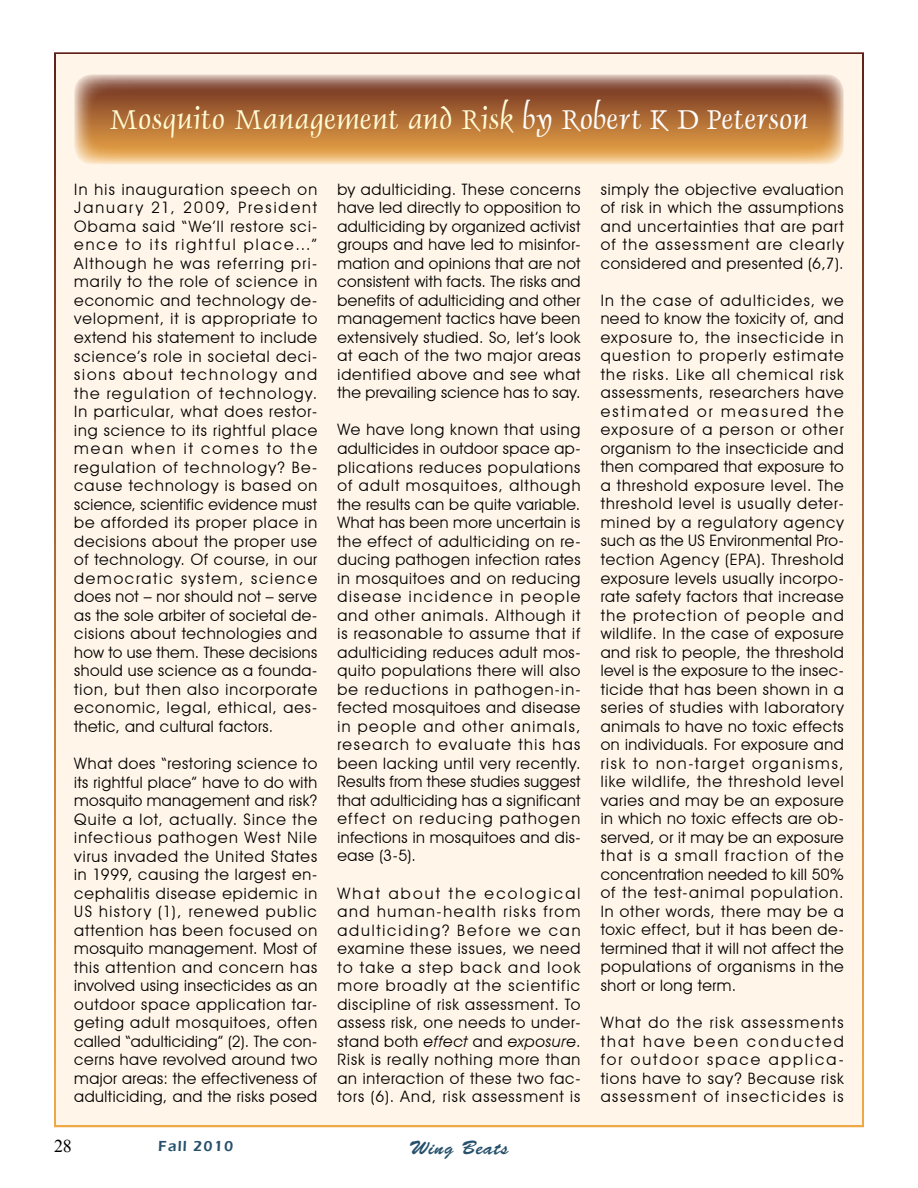
<style>
.page{position:relative;width:918px;height:1188px;background:#fff}
.page>*{position:absolute;margin:0;border:0;box-sizing:border-box;transform-origin:0 0}
.t1{font:31.5px "Dauphin Plain";letter-spacing:.025em;color:#fffcd5}
.t2{font:19.5px "Brush Script Std";letter-spacing:.04em;color:#26506c}
.t3{font:18px "Times New Roman";color:#000}
.t4{font:15.75px/18.5px "Avant Garde IT Cby BT";letter-spacing:.045em;color:#000;text-align:justify}
.t5{font:600 15px "Eras ITC";letter-spacing:.08em;color:#26506c}
.s1{color:#fff}
.s2{font-style:italic}
</style>
<div class="page">
<div style="left:54px;top:52px;width:810px;height:1075px;background:#fff5e9;border:4px solid #fff"></div>
<svg style="left:74px;top:74px;width:770px;height:90px;background:#b97f4e"></svg>
<h1 class="t1" style="left:110px;top:99px;width:700px">Mosquito Management and Risk <span class="s1">by Robert K D Peterson</span></h1>
<p class="t4" style="left:74px;top:180px;width:245px">In his inauguration speech on January 21, 2009, President Obama said “We’ll restore sci&shy;ence to its rightful place…” Although he was referring pri&shy;marily to the role of science in economic and technology de&shy;velopment, it is appropriate to extend his statement to include science’s role in societal deci&shy;sions about technology and the regulation of technology.<br>In particular, what does restor&shy;ing science to its rightful place mean when it comes to the regulation of technology? Be&shy;cause technology is based on science, scientific evidence must be afforded its proper place in decisions about the proper use of technology. Of course, in our democratic system, science does not – nor should not – serve as the sole arbiter of societal de&shy;cisions about technologies and how to use them. These decisions should use science as a founda&shy;tion, but then also incorporate economic, legal, ethical, aes&shy;thetic, and cultural factors.</p>
<p class="t4" style="left:74px;top:754px;width:245px">What does “restoring science to its rightful place” have to do with mosquito management and risk?<br>Quite a lot, actually. Since the infectious pathogen West Nile virus invaded the United States in 1999, causing the largest en&shy;cephalitis disease epidemic in US history (1), renewed public attention has been focused on mosquito management. Most of this attention and concern has involved using insecticides as an outdoor space application tar&shy;geting adult mosquitoes, often called “adulticiding” (2). The con&shy;cerns have revolved around two major areas: the effectiveness of adulticiding, and the risks posed</p>
<p class="t4" style="left:337px;top:180px;width:245px">by adulticiding. These concerns have led directly to opposition to adulticiding by organized activist groups and have led to misinfor&shy;mation and opinions that are not consistent with facts. The risks and benefits of adulticiding and other management tactics have been extensively studied. So, let’s look at each of the two major areas identified above and see what the prevailing science has to say.</p>
<p class="t4" style="left:337px;top:421px;width:245px">We have long known that using adulticides in outdoor space ap&shy;plications reduces populations of adult mosquitoes, although the results can be quite variable.<br>What has been more uncertain is the effect of adulticiding on re&shy;ducing pathogen infection rates in mosquitoes and on reducing disease incidence in people and other animals. Although it is reasonable to assume that if adulticiding reduces adult mos&shy;quito populations there will also be reductions in pathogen-in&shy;fected mosquitoes and disease in people and other animals, research to evaluate this has been lacking until very recently.<br>Results from these studies suggest that adulticiding has a significant effect on reducing pathogen infections in mosquitoes and dis&shy;ease (3-5).</p>
<p class="t4" style="left:337px;top:884px;width:245px">What about the ecological and human-health risks from adulticiding? Before we can examine these issues, we need to take a step back and look more broadly at the scientific discipline of risk assessment. To assess risk, one needs to under&shy;stand both <span class="s2">effect</span> and <span class="s2">exposure</span>.<br>Risk is really nothing more than an interaction of these two fac&shy;tors (6). And, risk assessment is</p>
<p class="t3" style="left:54px;top:1134px;width:19px">28</p>
<p class="t5" style="left:158px;top:1138px;width:76px">Fall 2010</p>
<p class="t2" style="left:409px;top:1137px;width:101px">Wing Beats</p>
<p class="t4" style="left:601px;top:180px;width:244px">simply the objective evaluation of risk in which the assumptions and uncertainties that are part of the assessment are clearly considered and presented (6,7).</p>
<p class="t4" style="left:601px;top:291px;width:245px">In the case of adulticides, we need to know the toxicity of, and exposure to, the insecticide in question to properly estimate the risks. Like all chemical risk assessments, researchers have estimated or measured the exposure of a person or other organism to the insecticide and then compared that exposure to a threshold exposure level. The threshold level is usually deter&shy;mined by a regulatory agency such as the US Environmental Pro&shy;tection Agency (EPA). Threshold exposure levels usually incorpo&shy;rate safety factors that increase the protection of people and wildlife. In the case of exposure and risk to people, the threshold level is the exposure to the insec&shy;ticide that has been shown in a series of studies with laboratory animals to have no toxic effects on individuals. For exposure and risk to non-target organisms, like wildlife, the threshold level varies and may be an exposure in which no toxic effects are ob&shy;served, or it may be an exposure that is a small fraction of the concentration needed to kill 50% of the test-animal population.<br>In other words, there may be a toxic effect, but it has been de&shy;termined that it will not affect the populations of organisms in the short or long term.</p>
<p class="t4" style="left:601px;top:1013px;width:245px">What do the risk assessments that have been conducted for outdoor space applica&shy;tions have to say? Because risk assessment of insecticides is</p>
</div>
